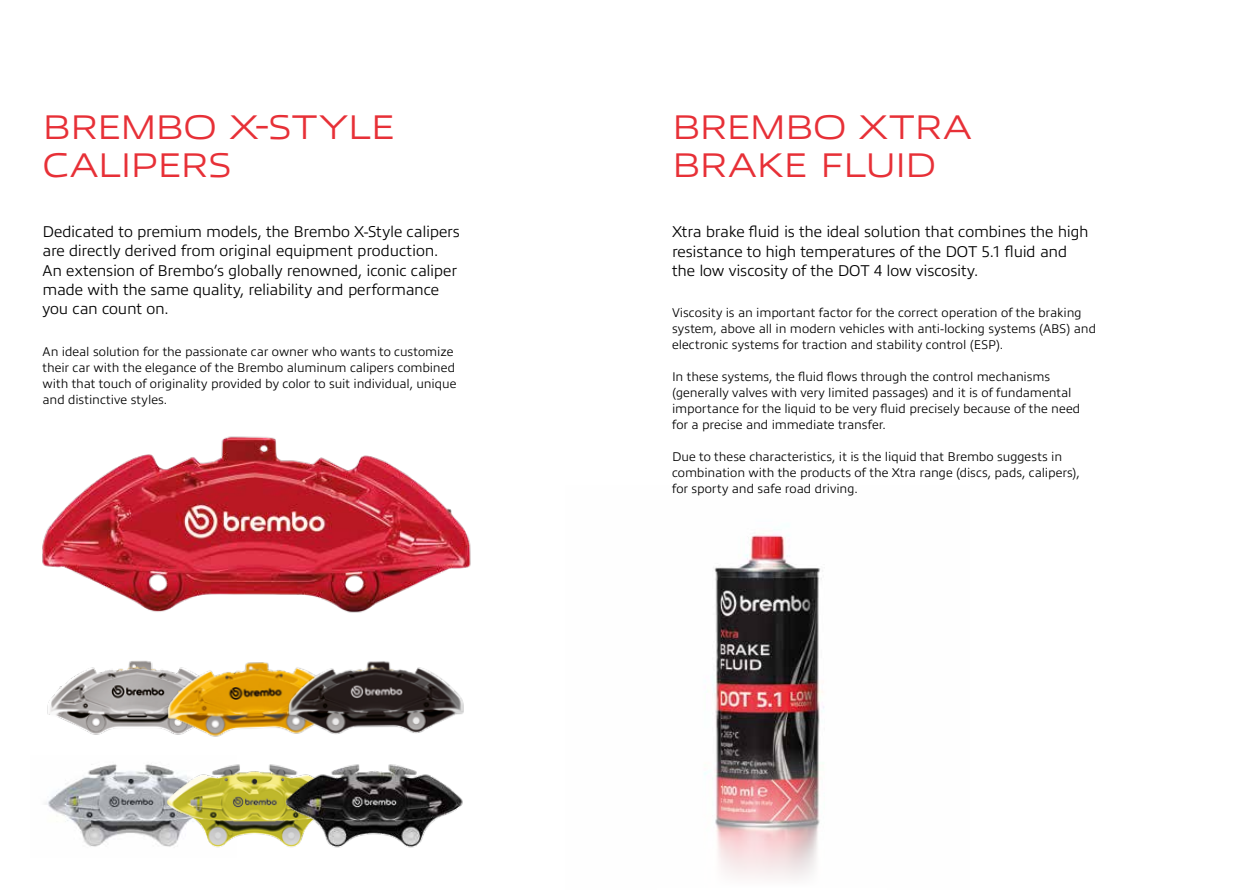
<style>
.page{position:relative;width:1259px;height:893px;background:#fff}
.page>*{position:absolute;margin:0;border:0;box-sizing:border-box;transform-origin:0 0}
.t1{font:300 34.5px/38.2px "Allumi Pro Extended";letter-spacing:-.025em;color:#e73037}
.t2{font:300 15.75px/19px "Allumi Pro";letter-spacing:-.015em;color:#000}
.t3{font:300 12.75px/16px "Allumi Pro";letter-spacing:-.005em;color:#000}
</style>
<div class="page">
<img style="left:712px;top:529px;width:112px;height:205px">
<img style="left:704px;top:734px;width:116px;height:145px">
<img style="left:45px;top:764px;width:109px;height:83px">
<img style="left:42px;top:436px;width:429px;height:173px">
<img style="left:47px;top:660px;width:100px;height:75px">
<img style="left:147px;top:604px;width:118px;height:192px">
<img style="left:265px;top:602px;width:206px;height:128px">
<img style="left:154px;top:730px;width:120px;height:118px">
<img style="left:274px;top:730px;width:189px;height:118px">
<h1 class="t1" style="left:43px;top:106px;width:354px">BREMBO X-STYLE<br>CALIPERS</h1>
<p class="t2" style="left:43px;top:221px;width:419px">Dedicated to premium models, the Brembo X-Style calipers are directly derived from original equipment production.<br>An extension of Brembo’s globally renowned, iconic caliper made with the same quality, reliability and performance you can count on.</p>
<p class="t3" style="left:43px;top:343px;width:415px">An ideal solution for the passionate car owner who wants to customize their car with the elegance of the Brembo aluminum calipers combined with that touch of originality provided by color to suit individual, unique and distinctive styles.</p>
<h1 class="t1" style="left:672px;top:106px;width:301px">BREMBO XTRA<br>BRAKE FLUID</h1>
<p class="t2" style="left:672px;top:221px;width:418px">Xtra brake fluid is the ideal solution that combines the high resistance to high temperatures of the DOT 5.1 fluid and the low viscosity of the DOT 4 low viscosity.</p>
<p class="t3" style="left:672px;top:303px;width:426px">Viscosity is an important factor for the correct operation of the braking system, above all in modern vehicles with anti-locking systems (ABS) and electronic systems for traction and stability control (ESP).</p>
<p class="t3" style="left:672px;top:367px;width:410px">In these systems, the fluid flows through the control mechanisms (generally valves with very limited passages) and it is of fundamental importance for the liquid to be very fluid precisely because of the need for a precise and immediate transfer.</p>
<p class="t3" style="left:672px;top:447px;width:409px">Due to these characteristics, it is the liquid that Brembo suggests in combination with the products of the Xtra range (discs, pads, calipers), for sporty and safe road driving.</p>
</div>
